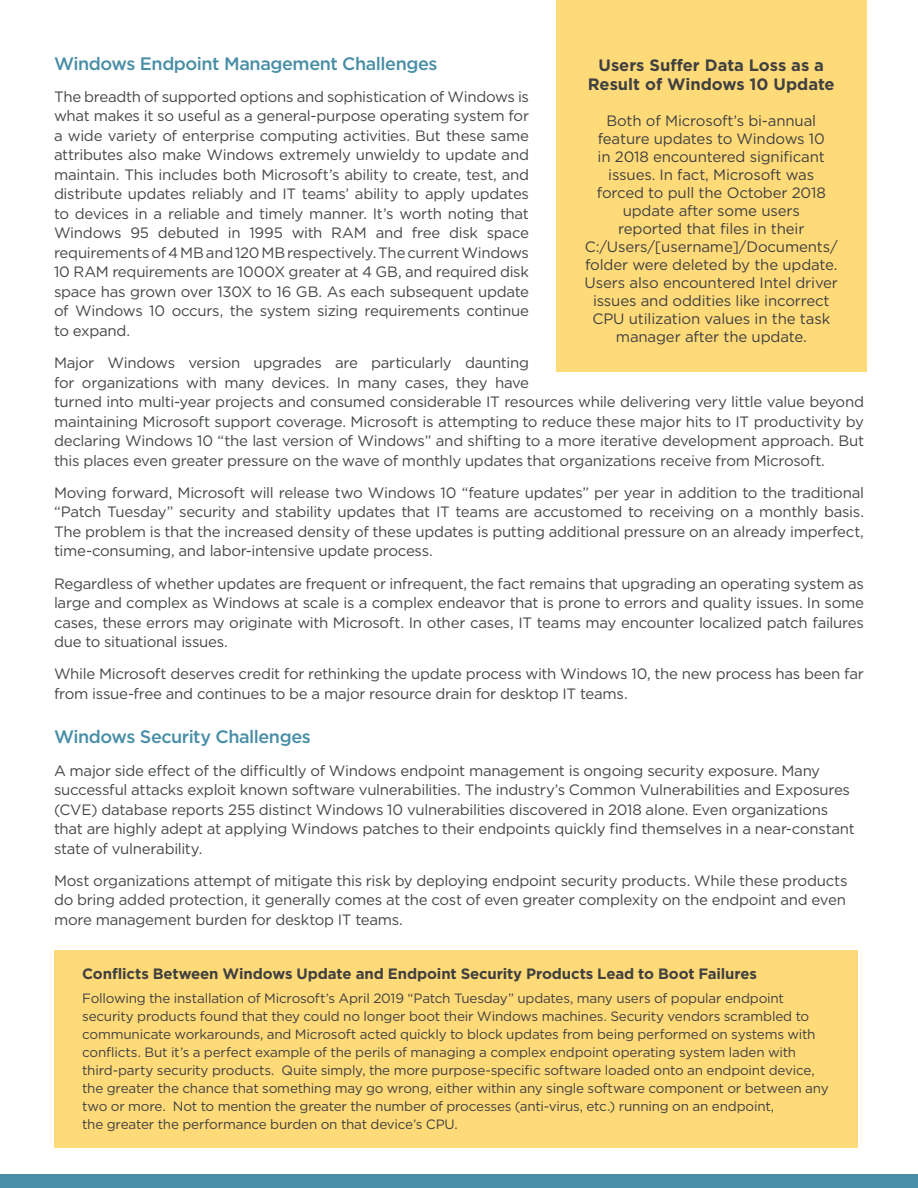
<style>
.page{position:relative;width:918px;height:1188px;background:#fff}
.page>*{position:absolute;margin:0;border:0;box-sizing:border-box;transform-origin:0 0}
.t1{font:500 18px "Gotham";letter-spacing:-.025em;color:#488ea6}
.t2{font:700 16.5px/19.8px "Gotham";color:#3f4040;text-align:center}
.t3{font:15px/19.5px "Gotham";letter-spacing:-.02em;color:#454848;text-align:justify}
.t4{font:15px/18px "Gotham";letter-spacing:-.01em;color:#3f4040;text-align:center}
.t5{font:700 15px "Gotham";letter-spacing:-.01em;color:#3f4040}
.t6{font:13.5px/18px "Gotham";letter-spacing:-.015em;color:#3f4040}
</style>
<div class="page">
<div style="left:0;top:1174px;width:918px;height:14px;background:#488ea6"></div>
<div style="left:54px;top:951px;width:803px;height:197px;background:#ffda79"></div>
<div style="left:556px;top:1px;width:311px;height:371px;background:#ffda79"></div>
<p class="t1" style="left:54px;top:55px;width:385px">Windows Endpoint Management Challenges</p>
<p class="t3" style="left:54px;top:88px;width:477px">The breadth of supported options and sophistication of Windows is what makes it so useful as a general-purpose operating system for a wide variety of enterprise computing activities. But these same attributes also make Windows extremely unwieldy to update and maintain. This includes both Microsoft’s ability to create, test, and distribute updates reliably and IT teams’ ability to apply updates to devices in a reliable and timely manner. It’s worth noting that Windows 95 debuted in 1995 with RAM and free disk space requirements of 4 MB and 120 MB respectively. The current Windows 10 RAM requirements are 1000X greater at 4 GB, and required disk space has grown over 130X to 16 GB. As each subsequent update of Windows 10 occurs, the system sizing requirements continue to expand.</p>
<p class="t3" style="left:54px;top:354px;width:812px;text-align:left">Major Windows version upgrades are particularly daunting<br>for organizations with many devices. In many cases, they have<br>turned into multi-year projects and consumed considerable IT resources while delivering very little value beyond maintaining Microsoft support coverage. Microsoft is attempting to reduce these major hits to IT productivity by declaring Windows 10 “the last version of Windows” and shifting to a more iterative development approach. But this places even greater pressure on the wave of monthly updates that organizations receive from Microsoft.</p>
<p class="t3" style="left:54px;top:484px;width:812px">Moving forward, Microsoft will release two Windows 10 “feature updates” per year in addition to the traditional “Patch Tuesday” security and stability updates that IT teams are accustomed to receiving on a monthly basis.<br>The problem is that the increased density of these updates is putting additional pressure on an already imperfect, time-consuming, and labor-intensive update process.</p>
<p class="t3" style="left:54px;top:574px;width:812px">Regardless of whether updates are frequent or infrequent, the fact remains that upgrading an operating system as large and complex as Windows at scale is a complex endeavor that is prone to errors and quality issues. In some cases, these errors may originate with Microsoft. In other cases, IT teams may encounter localized patch failures due to situational issues.</p>
<p class="t3" style="left:54px;top:665px;width:811px">While Microsoft deserves credit for rethinking the update process with Windows 10, the new process has been far from issue-free and continues to be a major resource drain for desktop IT teams.</p>
<p class="t2" style="left:588px;top:56px;width:248px">Users Suffer Data Loss as a<br>Result of Windows 10 Update</p>
<p class="t4" style="left:585px;top:113px;width:255px">Both of Microsoft’s bi-annual feature updates to Windows 10<br>in 2018 encountered significant issues. In fact, Microsoft was forced to pull the October 2018 update after some users<br>reported that files in their<br>C:/Users/[username]/Documents/ folder were deleted by the update.<br>Users also encountered Intel driver issues and oddities like incorrect<br>CPU utilization values in the task manager after the update.</p>
<p class="t1" style="left:54px;top:729px;width:258px">Windows Security Challenges</p>
<p class="t3" style="left:54px;top:761px;width:802px;text-align:left">A major side effect of the difficultly of Windows endpoint management is ongoing security exposure. Many successful attacks exploit known software vulnerabilities. The industry’s Common Vulnerabilities and Exposures (CVE) database reports 255 distinct Windows 10 vulnerabilities discovered in 2018 alone. Even organizations that are highly adept at applying Windows patches to their endpoints quickly find themselves in a near-constant state of vulnerability.</p>
<p class="t3" style="left:54px;top:872px;width:795px">Most organizations attempt of mitigate this risk by deploying endpoint security products. While these products do bring added protection, it generally comes at the cost of even greater complexity on the endpoint and even more management burden for desktop IT teams.</p>
<p class="t5" style="left:82px;top:967px;width:676px">Conflicts Between Windows Update and Endpoint Security Products Lead to Boot Failures</p>
<p class="t6" style="left:82px;top:990px;width:748px">Following the installation of Microsoft’s April 2019 “Patch Tuesday” updates, many users of popular endpoint security products found that they could no longer boot their Windows machines. Security vendors scrambled to communicate workarounds, and Microsoft acted quickly to block updates from being performed on systems with conflicts. But it’s a perfect example of the perils of managing a complex endpoint operating system laden with third-party security products. Quite simply, the more purpose-specific software loaded onto an endpoint device, the greater the chance that something may go wrong, either within any single software component or between any two or more. Not to mention the greater the number of processes (anti-virus, etc.) running on an endpoint,<br>the greater the performance burden on that device’s CPU.</p>
</div>
